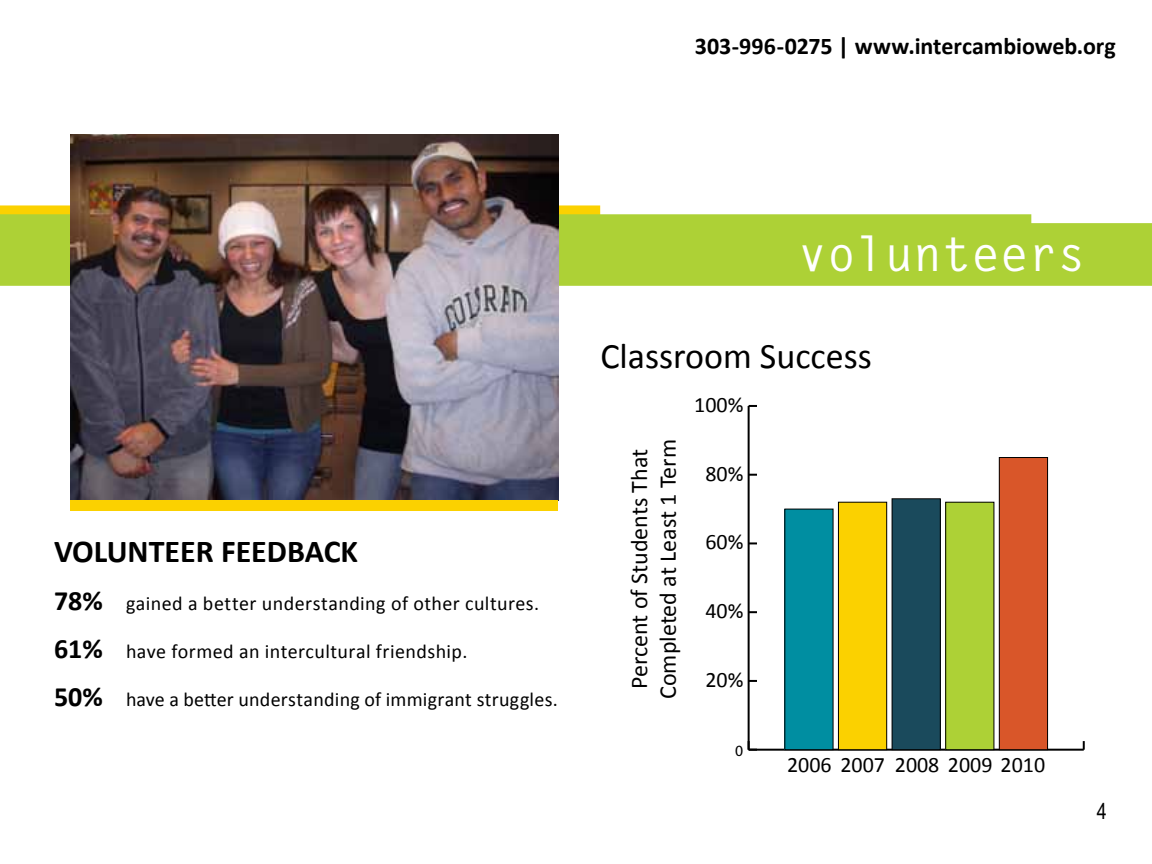
<style>
.page{position:relative;width:1152px;height:864px;background:#fff}
.page>*{position:absolute;margin:0;border:0;box-sizing:border-box;transform-origin:0 0}
.t1{font:700 48px "Letter Gothic Std";color:#fff}
.t2{font:36px "Calibri";color:#000}
.t3{font:700 32px "Calibri";color:#000}
.t4{font:24px/28.8px "Calibri";color:#000;text-align:center}
.t5{font:700 24px "Calibri";color:#000}
.t6{font:22px "Calibri";color:#000}
.t7{font:22px "Arial Narrow";color:#000}
.t8{font:20px "Calibri";letter-spacing:.02em;color:#000}
.t9{font:15.8px "Myriad Pro";color:#000}
.s1{font-weight:700;font-size:28px}
</style>
<div class="page">
<svg style="left:0;top:205px;width:1031px;height:18px"></svg>
<div style="left:0;top:223px;width:1152px;height:63px;background:#add136"></div>
<hr style="left:749px;top:749px;width:335px;height:2px;background:#000">
<svg style="left:1083px;top:741px;width:2px;height:9px"></svg>
<hr style="left:748px;top:406px;width:2px;height:344px;background:#000">
<svg style="left:748px;top:741px;width:9px;height:10px"></svg>
<svg style="left:750px;top:680px;width:7px;height:2px"></svg>
<svg style="left:749px;top:611px;width:8px;height:2px"></svg>
<svg style="left:749px;top:542px;width:8px;height:2px"></svg>
<svg style="left:749px;top:474px;width:8px;height:2px"></svg>
<svg style="left:749px;top:405px;width:8px;height:2px"></svg>
<div style="left:999px;top:458px;width:49px;height:292px;background:#d95629"></div>
<div style="left:999px;top:457px;width:49px;height:293px;border:1px solid #000"></div>
<div style="left:946px;top:502px;width:48px;height:248px;background:#add136"></div>
<div style="left:945px;top:502px;width:49px;height:248px;border:1px solid #000"></div>
<div style="left:892px;top:499px;width:48px;height:251px;background:#1a4a5c"></div>
<div style="left:892px;top:498px;width:49px;height:252px;border:1px solid #000"></div>
<div style="left:838px;top:502px;width:49px;height:248px;background:#fbd100"></div>
<div style="left:838px;top:502px;width:49px;height:248px;border:1px solid #000"></div>
<div style="left:785px;top:509px;width:48px;height:241px;background:#008ea1"></div>
<div style="left:784px;top:509px;width:50px;height:241px;border:1px solid #000"></div>
<img style="left:70px;top:135px;width:488px;height:365px">
<div style="left:70px;top:500px;width:488px;height:11px;background:#fbd100"></div>
<p class="t5" style="left:695px;top:31px;width:423px">303-996-0275 | www.intercambioweb.org</p>
<h3 class="t3" style="left:54px;top:531px;width:306px">VOLUNTEER FEEDBACK</h3>
<p class="t8" style="left:54px;top:590px;width:487px"><span class="s1">78%</span> gained a better understanding of other cultures.</p>
<p class="t8" style="left:54px;top:638px;width:415px"><span class="s1">61%</span> have formed an intercultural friendship.</p>
<p class="t8" style="left:54px;top:686px;width:505px"><span class="s1">50%</span> have a better understanding of immigrant struggles.</p>
<h1 class="t1" style="left:798px;top:224px;width:289px">volunteers</h1>
<h2 class="t2" style="left:600px;top:334px;width:273px">Classroom Success</h2>
<p class="t4" style="left:625px;top:699px;width:261px;rotate:-90deg">Percent of Students That<br>Completed at Least 1 Term</p>
<p class="t6" style="left:694px;top:391px;width:51px">100%</p>
<p class="t6" style="left:705px;top:459px;width:40px">80%</p>
<p class="t6" style="left:705px;top:528px;width:40px">60%</p>
<p class="t6" style="left:705px;top:597px;width:40px">40%</p>
<p class="t6" style="left:705px;top:666px;width:40px">20%</p>
<p class="t9" style="left:735px;top:741px;width:10px">0</p>
<p class="t6" style="left:787px;top:751px;width:260px">2006 2007 2008 2009 2010</p>
<p class="t7" style="left:1097px;top:795px;width:12px">4</p>
</div>
